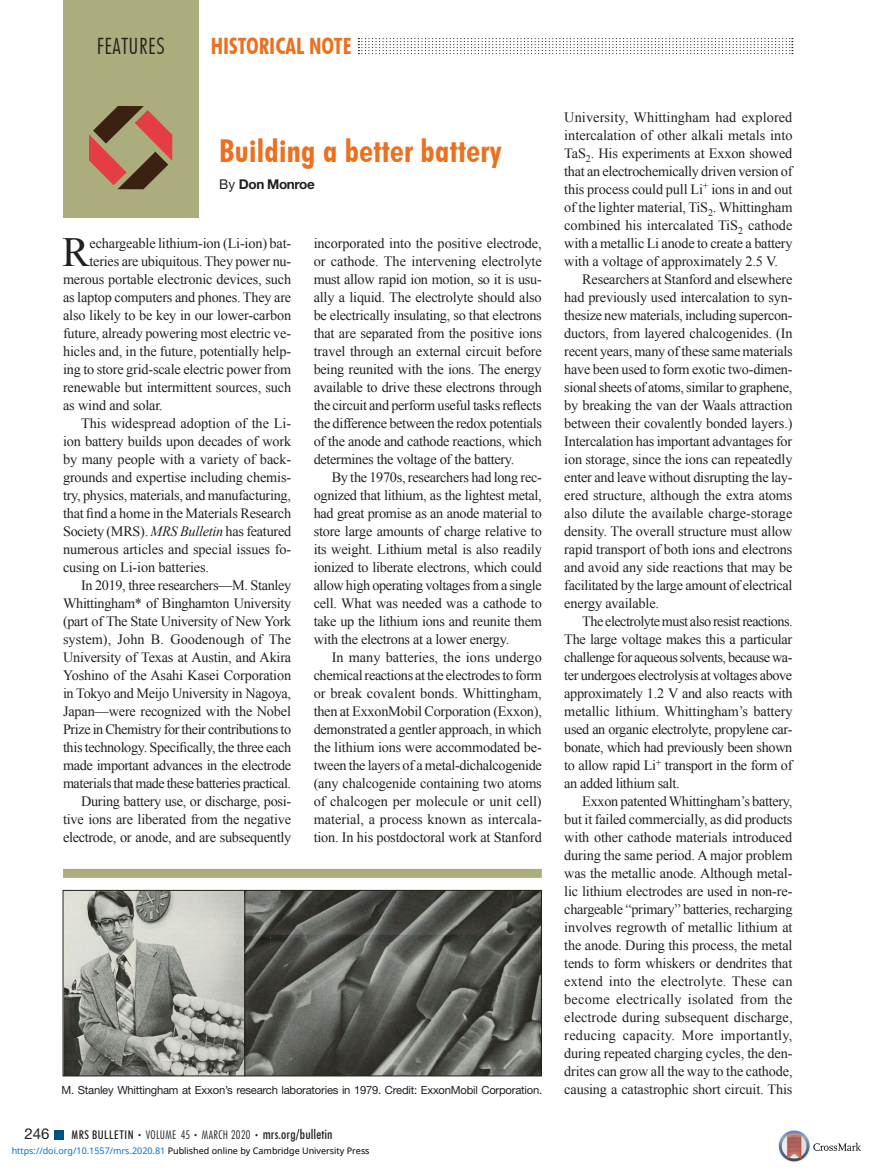
<style>
.page{position:relative;width:878px;height:1175px;background:#fff}
.page>*{position:absolute;margin:0;border:0;box-sizing:border-box;transform-origin:0 0}
.Drop_Cap{font:41.4px "Times New Roman";color:#231f20}
.t1{font:700 condensed 31.5px "Futura BT";letter-spacing:.01em;color:#eb701f}
.t2{font:700 condensed 22.5px "Futura BT";color:#eb701f}
.t3{font:300 condensed 22.5px "Futura BT";letter-spacing:.02em;color:#231f20}
.t4{font:15px "Helvetica Neue LT Std";color:#231f20}
.Body_Text_9_5_x_12_F{font:14.25px/18px "Times New Roman";letter-spacing:-.02em;color:#231f20;text-align:justify}
.Drop_Cap-2{font:14.25px "Times New Roman";letter-spacing:-.01em;color:#231f20}
.t5{font:700 13.5px "Helvetica Neue LT Std";letter-spacing:-.03em;color:#231f20}
.t6{font:300 condensed 12px "Futura BT";letter-spacing:.03em;color:#231f20}
.t7{font:11.25px "Helvetica Neue LT Std";letter-spacing:-.02em;color:#231f20}
.t8{font:9px "Noto Sans";color:#000}
.s1{font-weight:400}
.s2{font-style:italic}
.s3{font-weight:500}
.s4{font-size:7.5px}
.s5{font-weight:500;font-size:13.5px}
.s6{color:#0172cf}
</style>
<div class="page">
<div style="left:63px;top:0;width:135px;height:217px;background:#abad7c"></div>
<svg style="left:89px;top:106px;width:83px;height:83px"></svg>
<svg style="left:358px;top:38px;width:434px;height:16px"></svg>
<div style="left:54px;top:1130px;width:9px;height:9px;background:#005284"></div>
<img style="left:65px;top:892px;width:475px;height:182px">
<div style="left:63px;top:890px;width:182px;height:186px;border:1px solid #231f20"></div>
<div style="left:244px;top:890px;width:298px;height:186px;border:1px solid #231f20"></div>
<div style="left:63px;top:868px;width:479px;height:10px;background:#abad7c"></div>
<img style="left:778px;top:1130px;width:83px;height:32px">
<p class="t3" style="left:97px;top:32px;width:69px">FEATURES</p>
<p class="t2" style="left:211px;top:32px;width:142px">HISTORICAL NOTE</p>
<p class="t1" style="left:219px;top:131px;width:284px">Building a better battery</p>
<p class="t5" style="left:219px;top:176px;width:97px"><span class="s1">By</span> Don Monroe</p>
<p class="Drop_Cap" style="left:62px;top:224px;width:29px">R</p>
<p class="Drop_Cap-2" style="left:90px;top:233px;width:203px">echargeable lithium-ion (Li-ion) bat-</p>
<p class="Drop_Cap-2" style="left:90px;top:251px;width:203px">teries are ubiquitous. They power nu-</p>
<p class="Drop_Cap-2" style="left:63px;top:269px;width:230px">merous portable electronic devices, such</p>
<p class="Drop_Cap-2" style="left:63px;top:287px;width:230px">as laptop computers and phones. They are</p>
<p class="Drop_Cap-2" style="left:63px;top:305px;width:230px">also likely to be key in our lower-carbon</p>
<p class="Drop_Cap-2" style="left:63px;top:323px;width:229px">future, already powering most electric ve-</p>
<p class="Drop_Cap-2" style="left:63px;top:341px;width:229px">hicles and, in the future, potentially help-</p>
<p class="Drop_Cap-2" style="left:63px;top:359px;width:230px">ing to store grid-scale electric power from</p>
<p class="Drop_Cap-2" style="left:63px;top:377px;width:230px">renewable but intermittent sources, such</p>
<p class="Drop_Cap-2" style="left:63px;top:395px;width:101px">as wind and solar.</p>
<p class="Body_Text_9_5_x_12_F" style="left:63px;top:414px;width:230px;text-indent:18px">This widespread adoption of the Li&shy;ion battery builds upon decades of work by many people with a variety of back&shy;grounds and expertise including chemis&shy;try, physics, materials, and manufacturing, that find a home in the Materials Research Society (MRS). <span class="s2">MRS Bulletin</span> has featured numerous articles and special issues fo&shy;cusing on Li-ion batteries.</p>
<p class="Body_Text_9_5_x_12_F" style="left:63px;top:576px;width:230px;text-indent:18px">In 2019, three researchers—M. Stanley Whittingham* of Binghamton University (part of The State University of New York system), John B. Goodenough of The University of Texas at Austin, and Akira Yoshino of the Asahi Kasei Corporation in Tokyo and Meijo University in Nagoya, Japan—were recognized with the Nobel Prize in Chemistry for their contributions to this technology. Specifically, the three each made important advances in the electrode materials that made these batteries practical.</p>
<p class="Body_Text_9_5_x_12_F" style="left:63px;top:792px;width:230px;text-indent:18px">During battery use, or discharge, posi&shy;tive ions are liberated from the negative electrode, or anode, and are subsequently</p>
<p class="Body_Text_9_5_x_12_F" style="left:314px;top:234px;width:230px">incorporated into the positive electrode, or cathode. The intervening electrolyte must allow rapid ion motion, so it is usu&shy;ally a liquid. The electrolyte should also be electrically insulating, so that electrons that are separated from the positive ions travel through an external circuit before being reunited with the ions. The energy available to drive these electrons through the circuit and perform useful tasks reflects the difference between the redox potentials of the anode and cathode reactions, which determines the voltage of the battery.</p>
<p class="Body_Text_9_5_x_12_F" style="left:314px;top:468px;width:230px;text-indent:18px">By the 1970s, researchers had long rec&shy;ognized that lithium, as the lightest metal, had great promise as an anode material to store large amounts of charge relative to its weight. Lithium metal is also readily ionized to liberate electrons, which could allow high operating voltages from a single cell. What was needed was a cathode to take up the lithium ions and reunite them with the electrons at a lower energy.</p>
<p class="Body_Text_9_5_x_12_F" style="left:314px;top:648px;width:230px;text-indent:18px">In many batteries, the ions undergo chemical reactions at the electrodes to form or break covalent bonds. Whittingham, then at ExxonMobil Corporation (Exxon), demonstrated a gentler approach, in which the lithium ions were accommodated be&shy;tween the layers of a metal-dichalcogenide (any chalcogenide containing two atoms of chalcogen per molecule or unit cell) material, a process known as intercala&shy;tion. In his postdoctoral work at Stanford</p>
<p class="Body_Text_9_5_x_12_F" style="left:564px;top:108px;width:230px">University, Whittingham had explored intercalation of other alkali metals into TaS<sub>2</sub>. His experiments at Exxon showed that an electrochemically driven version of this process could pull Li<sup>+</sup> ions in and out of the lighter material, TiS<sub>2</sub>. Whittingham combined his intercalated TiS<sub>2</sub> cathode with a metallic Li anode to create a battery with a voltage of approximately 2.5 V.</p>
<p class="Body_Text_9_5_x_12_F" style="left:564px;top:270px;width:230px;text-indent:18px">Researchers at Stanford and elsewhere had previously used intercalation to syn&shy;thesize new materials, including supercon&shy;ductors, from layered chalcogenides. (In recent years, many of these same materials have been used to form exotic two-dimen&shy;sional sheets of atoms, similar to graphene, by breaking the van der Waals attraction between their covalently bonded layers.)<br>Intercalation has important advantages for ion storage, since the ions can repeatedly enter and leave without disrupting the lay&shy;ered structure, although the extra atoms also dilute the available charge-storage density. The overall structure must allow rapid transport of both ions and electrons and avoid any side reactions that may be facilitated by the large amount of electrical energy available.</p>
<p class="Body_Text_9_5_x_12_F" style="left:564px;top:612px;width:230px;text-indent:18px">The electrolyte must also resist reactions.<br>The large voltage makes this a particular challenge for aqueous solvents, because wa&shy;ter undergoes electrolysis at voltages above approximately 1.2 V and also reacts with metallic lithium. Whittingham’s battery used an organic electrolyte, propylene car&shy;bonate, which had previously been shown to allow rapid Li<sup>+</sup> transport in the form of an added lithium salt.</p>
<p class="Body_Text_9_5_x_12_F" style="left:564px;top:792px;width:230px;text-indent:18px">Exxon patented Whittingham’s battery, but it failed commercially, as did products with other cathode materials introduced during the same period. A major problem was the metallic anode. Although metal&shy;lic lithium electrodes are used in non-re&shy;chargeable “primary” batteries, recharging involves regrowth of metallic lithium at the anode. During this process, the metal tends to form whiskers or dendrites that extend into the electrolyte. These can become electrically isolated from the electrode during subsequent discharge, reducing capacity. More importantly, during repeated charging cycles, the den&shy;drites can grow all the way to the cathode,</p>
<p class="t7" style="left:62px;top:1083px;width:482px">M. Stanley Whittingham at Exxon’s research laboratories in 1979. Credit: ExxonMobil Corporation.</p>
<p class="Body_Text_9_5_x_12_F" style="left:564px;top:1080px;width:230px">causing a catastrophic short circuit. This</p>
<p class="t4" style="left:25px;top:1124px;width:27px">246</p>
<p class="t6" style="left:72px;top:1127px;width:262px"><span class="s3">MRS BULLETIN</span> <span class="s4">•</span> VOLUME 45 <span class="s4">•</span> MARCH 2020 <span class="s4">•</span> <span class="s5">mrs.org/bulletin</span></p>
<p class="t8" style="left:12px;top:1143px;width:359px"><span class="s6">https://doi.org/10.1557/mrs.2020.81</span> Published online by Cambridge University Press</p>
</div>
